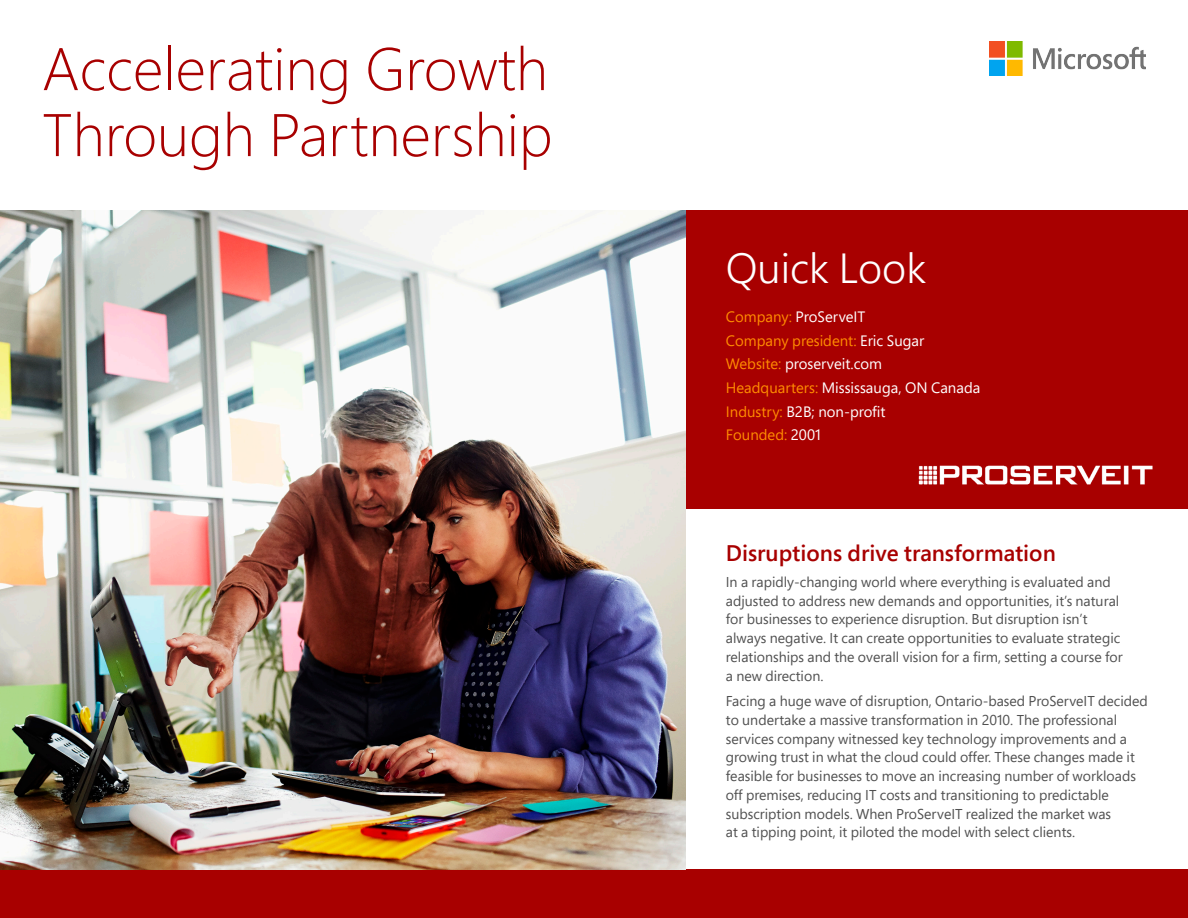
<style>
.page{position:relative;width:1188px;height:918px;background:#fff}
.page>*{position:absolute;margin:0;border:0;box-sizing:border-box;transform-origin:0 0}
.t1{font:300 60px/66px "Segoe Pro";color:#a80000}
.t2{font:300 42px "Segoe Pro";color:#fff}
.Heading{font:600 22.5px "Segoe Pro";color:#a80000}
.t3{font:15px "Segoe Pro";color:#fff}
.t4{font:15px "Segoe Pro";color:#ff8c00}
.copy{font:14.25px/18.8px "Segoe Pro";color:#505050}
.s1{color:#ff8c00}
.s2{color:#fff}
</style>
<div class="page">
<img style="left:989px;top:42px;width:157px;height:33px">
<div style="left:686px;top:211px;width:502px;height:298px;background:#a80000"></div>
<div style="left:0;top:869px;width:1188px;height:49px;background:#a80000"></div>
<img style="left:0;top:211px;width:686px;height:658px">
<img style="left:918px;top:465px;width:235px;height:20px">
<p class="t1" style="left:42px;top:34px;width:512px">Accelerating Growth<br>Through Partnership</p>
<p class="t2" style="left:726px;top:239px;width:202px">Quick Look</p>
<p class="t3" style="left:726px;top:306px;width:141px"><span class="s1">Company:</span> ProServeIT</p>
<p class="t4" style="left:726px;top:330px;width:200px">Company president: <span class="s2">Eric Sugar</span></p>
<p class="t3" style="left:726px;top:354px;width:158px"><span class="s1">Website:</span> proserveit.com</p>
<p class="t3" style="left:726px;top:377px;width:256px"><span class="s1">Headquarters:</span> Mississauga, ON Canada</p>
<p class="t3" style="left:726px;top:401px;width:161px"><span class="s1">Industry:</span> B2B; non-profit</p>
<p class="t4" style="left:726px;top:425px;width:97px">Founded: <span class="s2">2001</span></p>
<p class="Heading" style="left:726px;top:538px;width:331px">Disruptions drive transformation</p>
<p class="copy" style="left:726px;top:572px;width:398px">In a rapidly-changing world where everything is evaluated and adjusted to address new demands and opportunities, it’s natural for businesses to experience disruption. But disruption isn’t always negative. It can create opportunities to evaluate strategic relationships and the overall vision for a firm, setting a course for a new direction.</p>
<p class="copy" style="left:726px;top:691px;width:423px">Facing a huge wave of disruption, Ontario-based ProServeIT decided to undertake a massive transformation in 2010. The professional services company witnessed key technology improvements and a growing trust in what the cloud could offer. These changes made it feasible for businesses to move an increasing number of workloads off premises, reducing IT costs and transitioning to predictable subscription models. When ProServeIT realized the market was<br>at a tipping point, it piloted the model with select clients.</p>
</div>
